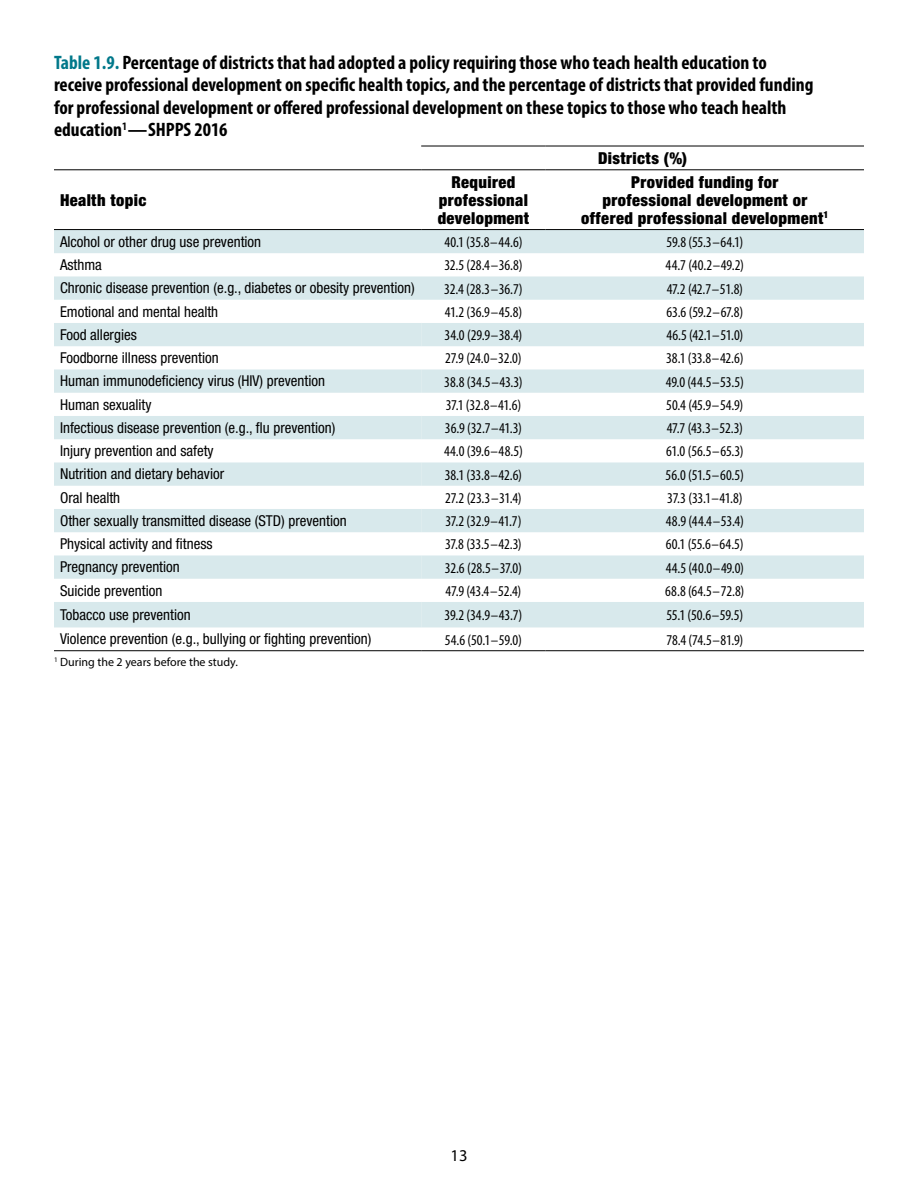
<style>
.page{position:relative;width:918px;height:1188px;background:#fff}
.page>*{position:absolute;margin:0;border:0;box-sizing:border-box;transform-origin:0 0}
.H3_Table_Title{font:700 condensed 19.5px/22.5px "Myriad Pro";color:#000}
.TH_Column{font:900 condensed 16.5px/18px "Helvetica Neue LT Std";letter-spacing:.025em;color:#000;text-align:center}
.t1{font:16.5px "Myriad Pro";color:#000}
.TD_Data{font:condensed 15px "Myriad Pro";letter-spacing:-.015em;color:#000}
.TH_Row{font:condensed 15px "Helvetica Neue LT Std";color:#000}
.Footnote{font:12px "Myriad Pro";color:#000}
.s1{color:#00788a}
</style>
<div class="page">
<svg style="left:54px;top:230px;width:810px;height:397px;fill:#d8e9ec"></svg>
<svg style="left:421px;top:323px;width:443px;height:304px;fill:#d8e9ec"></svg>
<hr style="left:54px;top:229px;width:367px;height:1px;background:#000">
<hr style="left:421px;top:229px;width:125px;height:1px;background:#000">
<hr style="left:546px;top:229px;width:318px;height:1px;background:#000">
<hr style="left:421px;top:146px;width:125px;height:1px;background:#000">
<hr style="left:546px;top:146px;width:318px;height:1px;background:#000">
<hr style="left:421px;top:169px;width:125px;height:1px;background:#000">
<hr style="left:546px;top:169px;width:318px;height:1px;background:#000">
<hr style="left:54px;top:169px;width:367px;height:1px;background:#000">
<hr style="left:54px;top:650px;width:367px;height:1px;background:#000">
<hr style="left:421px;top:650px;width:125px;height:1px;background:#000">
<hr style="left:546px;top:650px;width:318px;height:1px;background:#000">
<h3 class="H3_Table_Title" style="left:54px;top:50px;width:761px"><span class="s1">Table 1.9.</span> Percentage of districts that had adopted a policy requiring those who teach health education to receive professional development on specific health topics, and the percentage of districts that provided funding for professional development or offered professional development on these topics to those who teach health education<sup>1</sup>—SHPPS 2016</h3>
<p class="TH_Column" style="left:598px;top:149px;width:91px">Districts (%)</p>
<p class="TH_Column" style="left:60px;top:190px;width:88px">Health topic</p>
<p class="TH_Column" style="left:438px;top:172px;width:93px">Required professional development</p>
<p class="TH_Column" style="left:581px;top:172px;width:249px">Provided funding for<br>professional development or offered professional development<sup>1</sup></p>
<p class="TH_Row" style="left:60px;top:233px;width:203px">Alcohol or other drug use prevention</p>
<p class="TD_Data" style="left:444px;top:233px;width:80px">40.1 (35.8–44.6)</p>
<p class="TD_Data" style="left:667px;top:233px;width:78px">59.8 (55.3–64.1)</p>
<p class="TH_Row" style="left:60px;top:256px;width:43px">Asthma</p>
<p class="TD_Data" style="left:444px;top:256px;width:80px">32.5 (28.4–36.8)</p>
<p class="TD_Data" style="left:666px;top:256px;width:80px">44.7 (40.2–49.2)</p>
<p class="TH_Row" style="left:60px;top:279px;width:356px">Chronic disease prevention (e.g., diabetes or obesity prevention)</p>
<p class="TD_Data" style="left:444px;top:280px;width:80px">32.4 (28.3–36.7)</p>
<p class="TD_Data" style="left:667px;top:280px;width:78px">47.2 (42.7–51.8)</p>
<p class="TH_Row" style="left:60px;top:303px;width:160px">Emotional and mental health</p>
<p class="TD_Data" style="left:445px;top:303px;width:79px">41.2 (36.9–45.8)</p>
<p class="TD_Data" style="left:667px;top:303px;width:78px">63.6 (59.2–67.8)</p>
<p class="TH_Row" style="left:60px;top:326px;width:78px">Food allergies</p>
<p class="TD_Data" style="left:445px;top:326px;width:79px">34.0 (29.9–38.4)</p>
<p class="TD_Data" style="left:666px;top:326px;width:79px">46.5 (42.1–51.0)</p>
<p class="TH_Row" style="left:60px;top:349px;width:160px">Foodborne illness prevention</p>
<p class="TD_Data" style="left:445px;top:349px;width:78px">27.9 (24.0–32.0)</p>
<p class="TD_Data" style="left:666px;top:349px;width:79px">38.1 (33.8–42.6)</p>
<p class="TH_Row" style="left:60px;top:372px;width:267px">Human immunodeficiency virus (HIV) prevention</p>
<p class="TD_Data" style="left:444px;top:373px;width:80px">38.8 (34.5–43.3)</p>
<p class="TD_Data" style="left:666px;top:373px;width:80px">49.0 (44.5–53.5)</p>
<p class="TH_Row" style="left:60px;top:396px;width:93px">Human sexuality</p>
<p class="TD_Data" style="left:446px;top:396px;width:77px">37.1 (32.8–41.6)</p>
<p class="TD_Data" style="left:666px;top:396px;width:79px">50.4 (45.9–54.9)</p>
<p class="TH_Row" style="left:60px;top:419px;width:277px">Infectious disease prevention (e.g., flu prevention)</p>
<p class="TD_Data" style="left:445px;top:419px;width:78px">36.9 (32.7–41.3)</p>
<p class="TD_Data" style="left:667px;top:419px;width:78px">47.7 (43.3–52.3)</p>
<p class="TH_Row" style="left:60px;top:442px;width:155px">Injury prevention and safety</p>
<p class="TD_Data" style="left:444px;top:442px;width:80px">44.0 (39.6–48.5)</p>
<p class="TD_Data" style="left:666px;top:442px;width:79px">61.0 (56.5–65.3)</p>
<p class="TH_Row" style="left:60px;top:465px;width:166px">Nutrition and dietary behavior</p>
<p class="TD_Data" style="left:445px;top:466px;width:79px">38.1 (33.8–42.6)</p>
<p class="TD_Data" style="left:666px;top:466px;width:80px">56.0 (51.5–60.5)</p>
<p class="TH_Row" style="left:60px;top:489px;width:62px">Oral health</p>
<p class="TD_Data" style="left:445px;top:489px;width:78px">27.2 (23.3–31.4)</p>
<p class="TD_Data" style="left:667px;top:489px;width:77px">37.3 (33.1–41.8)</p>
<p class="TH_Row" style="left:60px;top:512px;width:288px">Other sexually transmitted disease (STD) prevention</p>
<p class="TD_Data" style="left:445px;top:512px;width:78px">37.2 (32.9–41.7)</p>
<p class="TD_Data" style="left:666px;top:512px;width:79px">48.9 (44.4–53.4)</p>
<p class="TH_Row" style="left:60px;top:535px;width:154px">Physical activity and fitness</p>
<p class="TD_Data" style="left:445px;top:535px;width:78px">37.8 (33.5–42.3)</p>
<p class="TD_Data" style="left:666px;top:535px;width:79px">60.1 (55.6–64.5)</p>
<p class="TH_Row" style="left:60px;top:558px;width:121px">Pregnancy prevention</p>
<p class="TD_Data" style="left:445px;top:559px;width:79px">32.6 (28.5–37.0)</p>
<p class="TD_Data" style="left:666px;top:559px;width:80px">44.5 (40.0–49.0)</p>
<p class="TH_Row" style="left:60px;top:582px;width:104px">Suicide prevention</p>
<p class="TD_Data" style="left:446px;top:582px;width:77px">47.9 (43.4–52.4)</p>
<p class="TD_Data" style="left:665px;top:582px;width:81px">68.8 (64.5–72.8)</p>
<p class="TH_Row" style="left:60px;top:606px;width:132px">Tobacco use prevention</p>
<p class="TD_Data" style="left:445px;top:606px;width:79px">39.2 (34.9–43.7)</p>
<p class="TD_Data" style="left:667px;top:606px;width:78px">55.1 (50.6–59.5)</p>
<p class="TH_Row" style="left:60px;top:630px;width:313px">Violence prevention (e.g., bullying or fighting prevention)</p>
<p class="TD_Data" style="left:445px;top:631px;width:78px">54.6 (50.1–59.0)</p>
<p class="TD_Data" style="left:666px;top:631px;width:78px">78.4 (74.5–81.9)</p>
<p class="Footnote" style="left:54px;top:655px;width:185px"><sup>1</sup> During the 2 years before the study.</p>
<p class="t1" style="left:451px;top:1146px;width:18px">13</p>
</div>
